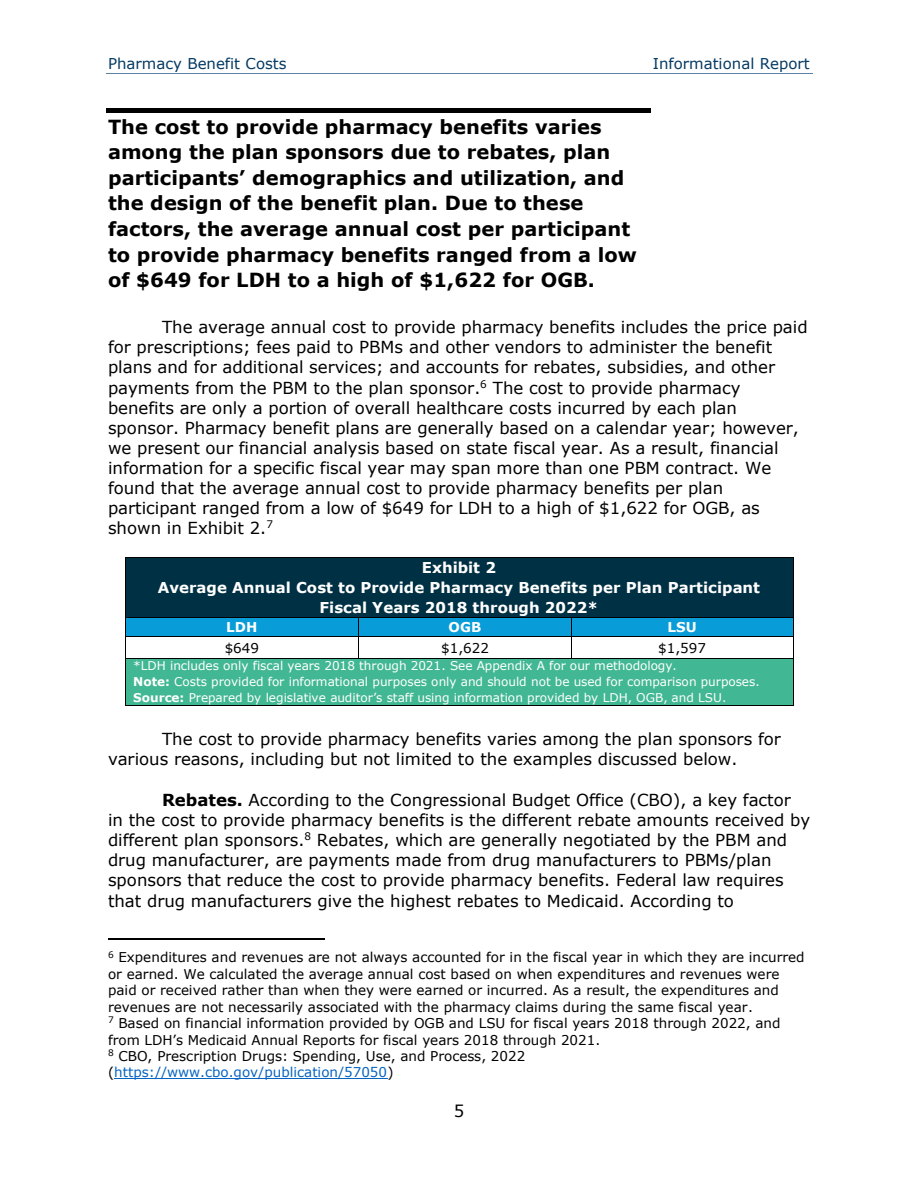
<style>
.page{position:relative;width:918px;height:1188px;background:#fff}
.page>*{position:absolute;margin:0;border:0;box-sizing:border-box;transform-origin:0 0}
.t1{font:700 19.5px/25.7px "Verdana";color:#000}
.t2{font:16.5px/20.1px "Verdana";color:#000}
.t3{font:700 15px "Verdana";color:#fff}
.t4{font:15px "Verdana";color:#053a63}
.t5{font:13.5px/16.4px "Verdana";color:#000}
.t6{font:700 13.5px "Verdana";color:#fff}
.t7{font:12px "Verdana";letter-spacing:-.005em;color:#fff}
.s1{font-weight:700}
.s2{color:#0563c1}
</style>
<div class="page">
<hr style="left:106px;top:74px;width:706px;height:1px;background:#5a83a6">
<hr style="left:106px;top:108px;width:544px;height:4px;background:#000">
<div style="left:125px;top:558px;width:668px;height:59px;background:#003043"></div>
<hr style="left:125px;top:557px;width:668px;height:1px;background:#000">
<hr style="left:125px;top:558px;width:1px;height:59px;background:#000">
<hr style="left:793px;top:558px;width:1px;height:59px;background:#000">
<div style="left:125px;top:618px;width:233px;height:18px;background:#089cd8"></div>
<div style="left:359px;top:618px;width:212px;height:18px;background:#089cd8"></div>
<div style="left:572px;top:618px;width:221px;height:18px;background:#089cd8"></div>
<hr style="left:125px;top:617px;width:233px;height:1px;background:#000">
<hr style="left:359px;top:617px;width:212px;height:1px;background:#000">
<hr style="left:572px;top:617px;width:221px;height:1px;background:#000">
<hr style="left:125px;top:636px;width:233px;height:1px;background:#000">
<hr style="left:359px;top:636px;width:212px;height:1px;background:#000">
<hr style="left:572px;top:636px;width:221px;height:1px;background:#000">
<div style="left:125px;top:658px;width:668px;height:48px;background:#42b793"></div>
<svg style="left:125px;top:618px;width:1px;height:40px"></svg>
<hr style="left:125px;top:658px;width:233px;height:1px;background:#000">
<svg style="left:358px;top:617px;width:1px;height:42px"></svg>
<hr style="left:359px;top:658px;width:212px;height:1px;background:#000">
<svg style="left:571px;top:617px;width:1px;height:42px"></svg>
<hr style="left:572px;top:658px;width:221px;height:1px;background:#000">
<svg style="left:793px;top:617px;width:1px;height:41px"></svg>
<hr style="left:125px;top:658px;width:1px;height:48px;background:#000">
<hr style="left:125px;top:706px;width:668px;height:1px;background:#000">
<hr style="left:793px;top:658px;width:1px;height:48px;background:#000">
<hr style="left:108px;top:939px;width:216px;height:1px;background:#000">
<hr style="left:114px;top:1079px;width:273px;height:1px;background:#0563c1">
<p class="t4" style="left:108px;top:54px;width:180px">Pharmacy Benefit Costs</p>
<p class="t4" style="left:653px;top:54px;width:159px">Informational Report</p>
<p class="t1" style="left:108px;top:113px;width:530px">The cost to provide pharmacy benefits varies among the plan sponsors due to rebates, plan participants’ demographics and utilization, and the design of the benefit plan. Due to these factors, the average annual cost per participant to provide pharmacy benefits ranged from a low of $649 for LDH to a high of $1,622 for OGB.</p>
<p class="t2" style="left:108px;top:317px;width:701px;text-indent:54px">The average annual cost to provide pharmacy benefits includes the price paid for prescriptions; fees paid to PBMs and other vendors to administer the benefit plans and for additional services; and accounts for rebates, subsidies, and other payments from the PBM to the plan sponsor.<sup>6</sup> The cost to provide pharmacy benefits are only a portion of overall healthcare costs incurred by each plan sponsor. Pharmacy benefit plans are generally based on a calendar year; however, we present our financial analysis based on state fiscal year. As a result, financial information for a specific fiscal year may span more than one PBM contract. We found that the average annual cost to provide pharmacy benefits per plan participant ranged from a low of $649 for LDH to a high of $1,622 for OGB, as shown in Exhibit 2.<sup>7</sup></p>
<p class="t3" style="left:422px;top:558px;width:76px">Exhibit 2</p>
<p class="t3" style="left:158px;top:578px;width:604px">Average Annual Cost to Provide Pharmacy Benefits per Plan Participant</p>
<p class="t3" style="left:320px;top:598px;width:280px">Fiscal Years 2018 through 2022*</p>
<p class="t6" style="left:226px;top:618px;width:33px">LDH</p>
<p class="t6" style="left:449px;top:618px;width:34px">OGB</p>
<p class="t6" style="left:668px;top:618px;width:31px">LSU</p>
<p class="t5" style="left:225px;top:640px;width:36px">$649</p>
<p class="t5" style="left:441px;top:640px;width:50px">$1,622</p>
<p class="t5" style="left:658px;top:640px;width:49px">$1,597</p>
<p class="t7" style="left:133px;top:658px;width:545px">*LDH includes only fiscal years 2018 through 2021. See Appendix A for our methodology.</p>
<p class="t7" style="left:133px;top:674px;width:628px"><span class="s1">Note:</span> Costs provided for informational purposes only and should not be used for comparison purposes.</p>
<p class="t7" style="left:133px;top:690px;width:595px"><span class="s1">Source:</span> Prepared by legislative auditor’s staff using information provided by LDH, OGB, and LSU.</p>
<p class="t2" style="left:108px;top:728px;width:674px;text-indent:54px">The cost to provide pharmacy benefits varies among the plan sponsors for various reasons, including but not limited to the examples discussed below.</p>
<p class="t2" style="left:108px;top:790px;width:704px;text-indent:54px"><span class="s1">Rebates.</span> According to the Congressional Budget Office (CBO), a key factor<br>in the cost to provide pharmacy benefits is the different rebate amounts received by different plan sponsors.<sup>8</sup> Rebates, which are generally negotiated by the PBM and drug manufacturer, are payments made from drug manufacturers to PBMs/plan sponsors that reduce the cost to provide pharmacy benefits. Federal law requires that drug manufacturers give the highest rebates to Medicaid. According to</p>
<p class="t5" style="left:108px;top:949px;width:698px"><sup>6</sup> Expenditures and revenues are not always accounted for in the fiscal year in which they are incurred or earned. We calculated the average annual cost based on when expenditures and revenues were paid or received rather than when they were earned or incurred. As a result, the expenditures and revenues are not necessarily associated with the pharmacy claims during the same fiscal year.</p>
<p class="t5" style="left:108px;top:1014px;width:674px"><sup>7</sup> Based on financial information provided by OGB and LSU for fiscal years 2018 through 2022, and from LDH’s Medicaid Annual Reports for fiscal years 2018 through 2021.</p>
<p class="t5" style="left:108px;top:1047px;width:419px"><sup>8</sup> CBO, Prescription Drugs: Spending, Use, and Process, 2022 (<span class="s2">https://www.cbo.gov/publication/57050</span>)</p>
<p class="t2" style="left:454px;top:1101px;width:12px">5</p>
</div>
